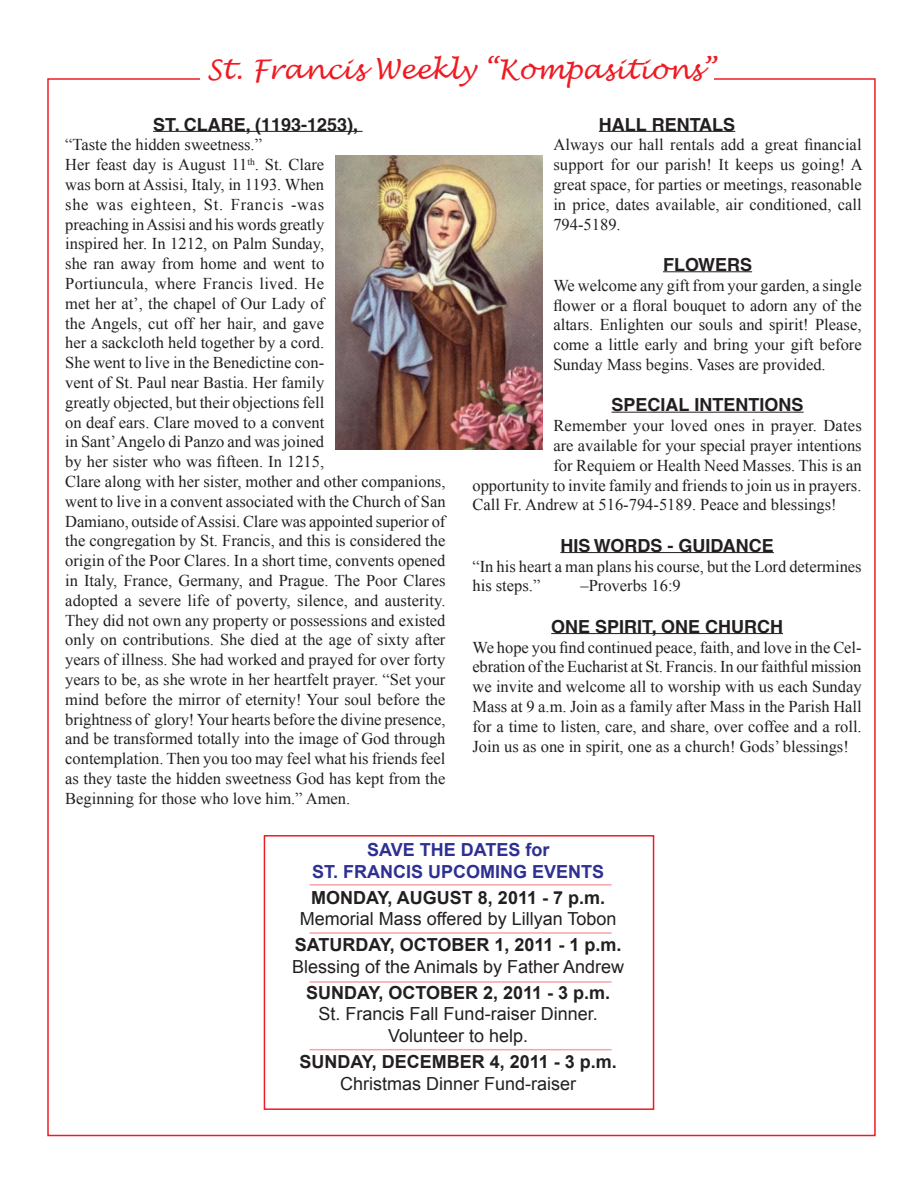
<style>
.page{position:relative;width:918px;height:1188px;background:#fff}
.page>*{position:absolute;margin:0;border:0;box-sizing:border-box;transform-origin:0 0}
.t1{font:italic 27px "Lucida Handwriting";color:#ed1c24}
.t2{font:18px/21.6px "Arial";color:#231f20;text-align:center}
.StF_headline{font:700 18px "Helvetica";color:#231f20}
.t3{font:700 18px "Arial";color:#231f20}
.t4{font:700 18px "Arial";color:#2e3092}
.t5{font:16.5px/19.8px "Times New Roman";color:#231f20;text-align:justify}
.s1{font-weight:700}
</style>
<div class="page">
<div style="left:264px;top:835px;width:390px;height:275px;border:2px solid #ed1c24"></div>
<hr style="left:153px;top:131px;width:210px;height:1px;background:#231f20">
<hr style="left:599px;top:131px;width:136px;height:1px;background:#231f20">
<hr style="left:663px;top:272px;width:89px;height:1px;background:#231f20">
<hr style="left:612px;top:412px;width:192px;height:1px;background:#231f20">
<hr style="left:560px;top:552px;width:214px;height:1px;background:#231f20">
<hr style="left:551px;top:633px;width:232px;height:1px;background:#231f20">
<img style="left:335px;top:155px;width:207px;height:294px">
<hr style="left:310px;top:932px;width:302px;height:2px;background:#f8a4a7">
<hr style="left:310px;top:981px;width:302px;height:2px;background:#f8a4a7">
<hr style="left:310px;top:1049px;width:302px;height:1px;background:#f8a4a7">
<hr style="left:310px;top:884px;width:302px;height:2px;background:#f8a4a7">
<p class="t1" style="left:207px;top:53px;width:510px">St. Francis Weekly “Kompasitions”</p>
<p class="StF_headline" style="left:153px;top:113px;width:207px">ST. CLARE, (1193‑1253),</p>
<p class="t5" style="left:65px;top:135px;width:198px">“Taste the hidden sweetness.”</p>
<p class="t5" style="left:65px;top:154px;width:382px;text-align:left">Her feast day is August 11<sup>th</sup>. St. Clare<br>was born at Assisi, Italy, in 1193. When<br>she was eighteen, St. Francis ‑was<br>preaching in Assisi and his words greatly<br>inspired her. In 1212, on Palm Sunday,<br>she ran away from home and went to<br>Portiuncula, where Francis lived. He<br>met her at’, the chapel of Our Lady of<br>the Angels, cut off her hair, and gave<br>her a sackcloth held together by a cord.<br>She went to live in the Benedictine con-<br>vent of St. Paul near Bastia. Her family<br>greatly objected, but their objections fell<br>on deaf ears. Clare moved to a convent<br>in Sant’ Angelo di Panzo and was joined<br>by her sister who was fifteen. In 1215,<br>Clare along with her sister, mother and other companions, went to live in a convent associated with the Church of San Damiano, outside of Assisi. Clare was appointed superior of the congregation by St. Francis, and this is considered the origin of the Poor Clares. In a short time, convents opened in Italy, France, Germany, and Prague. The Poor Clares adopted a severe life of poverty, silence, and austerity.<br>They did not own any property or possessions and existed only on contributions. She died at the age of sixty after years of illness. She had worked and prayed for over forty years to be, as she wrote in her heartfelt prayer. “Set your mind before the mirror of eternity! Your soul before the brightness of glory! Your hearts before the divine presence, and be transformed totally into the image of God through contemplation. Then you too may feel what his friends feel as they taste the hidden sweetness God has kept from the Beginning for those who love him.” Amen.</p>
<p class="StF_headline" style="left:599px;top:113px;width:138px">HALL RENTALS</p>
<p class="t5" style="left:553px;top:135px;width:311px">Always our hall rentals add a great financial support for our parish! It keeps us going! A great space, for parties or meetings, reasonable in price, dates available, air conditioned, call 794‑5189.</p>
<p class="StF_headline" style="left:663px;top:254px;width:91px">FLOWERS</p>
<p class="t5" style="left:553px;top:275px;width:310px">We welcome any gift from your garden, a single flower or a floral bouquet to adorn any of the altars. Enlighten our souls and spirit! Please, come a little early and bring your gift before Sunday Mass begins. Vases are provided.</p>
<p class="StF_headline" style="left:612px;top:394px;width:194px">SPECIAL INTENTIONS</p>
<p class="t5" style="left:553px;top:415px;width:310px">Remember your loved ones in prayer. Dates</p>
<p class="t5" style="left:553px;top:435px;width:310px">are available for your special prayer intentions</p>
<p class="t5" style="left:553px;top:455px;width:310px">for Requiem or Health Need Masses. This is an</p>
<p class="t5" style="left:472px;top:475px;width:390px">opportunity to invite family and friends to join us in prayers.</p>
<p class="t5" style="left:472px;top:495px;width:366px">Call Fr. Andrew at 516-794‑5189. Peace and blessings!</p>
<p class="StF_headline" style="left:560px;top:534px;width:215px">HIS WORDS ‑ GUIDANCE</p>
<p class="t5" style="left:472px;top:556px;width:391px">“In his heart a man plans his course, but the Lord determines his steps.”</p>
<p class="t5" style="left:580px;top:576px;width:102px">–Proverbs 16:9</p>
<p class="StF_headline" style="left:551px;top:615px;width:233px">ONE SPIRIT, ONE CHURCH</p>
<p class="t5" style="left:472px;top:637px;width:391px">We hope you find continued peace, faith, and love in the Cel&shy;ebration of the Eucharist at St. Francis. In our faithful mission we invite and welcome all to worship with us each Sunday Mass at 9 a.m. Join as a family after Mass in the Parish Hall for a time to listen, care, and share, over coffee and a roll.<br>Join us as one in spirit, one as a church! Gods’ blessings!</p>
<p class="t4" style="left:367px;top:837px;width:184px">SAVE THE DATES for</p>
<p class="t4" style="left:312px;top:859px;width:294px">ST. FRANCIS UPCOMING EVENTS</p>
<p class="t3" style="left:311px;top:885px;width:295px">MONDAY, AUGUST 8, 2011 - 7 p.m.</p>
<p class="t2" style="left:300px;top:908px;width:318px">Memorial Mass offered by Lillyan Tobon</p>
<p class="t3" style="left:295px;top:932px;width:328px">SATURDAY, OCTOBER 1, 2011 - 1 p.m.</p>
<p class="t2" style="left:292px;top:956px;width:334px">Blessing of the Animals by Father Andrew</p>
<p class="t2" style="left:306px;top:982px;width:306px"><span class="s1">SUNDAY, OCTOBER 2, 2011 - 3 p.m.<br></span>St. Francis Fall Fund-raiser Dinner.<br>Volunteer to help.</p>
<p class="t3" style="left:299px;top:1049px;width:319px">SUNDAY, DECEMBER 4, 2011 - 3 p.m.</p>
<p class="t2" style="left:340px;top:1072px;width:238px">Christmas Dinner Fund-raiser</p>
</div>
